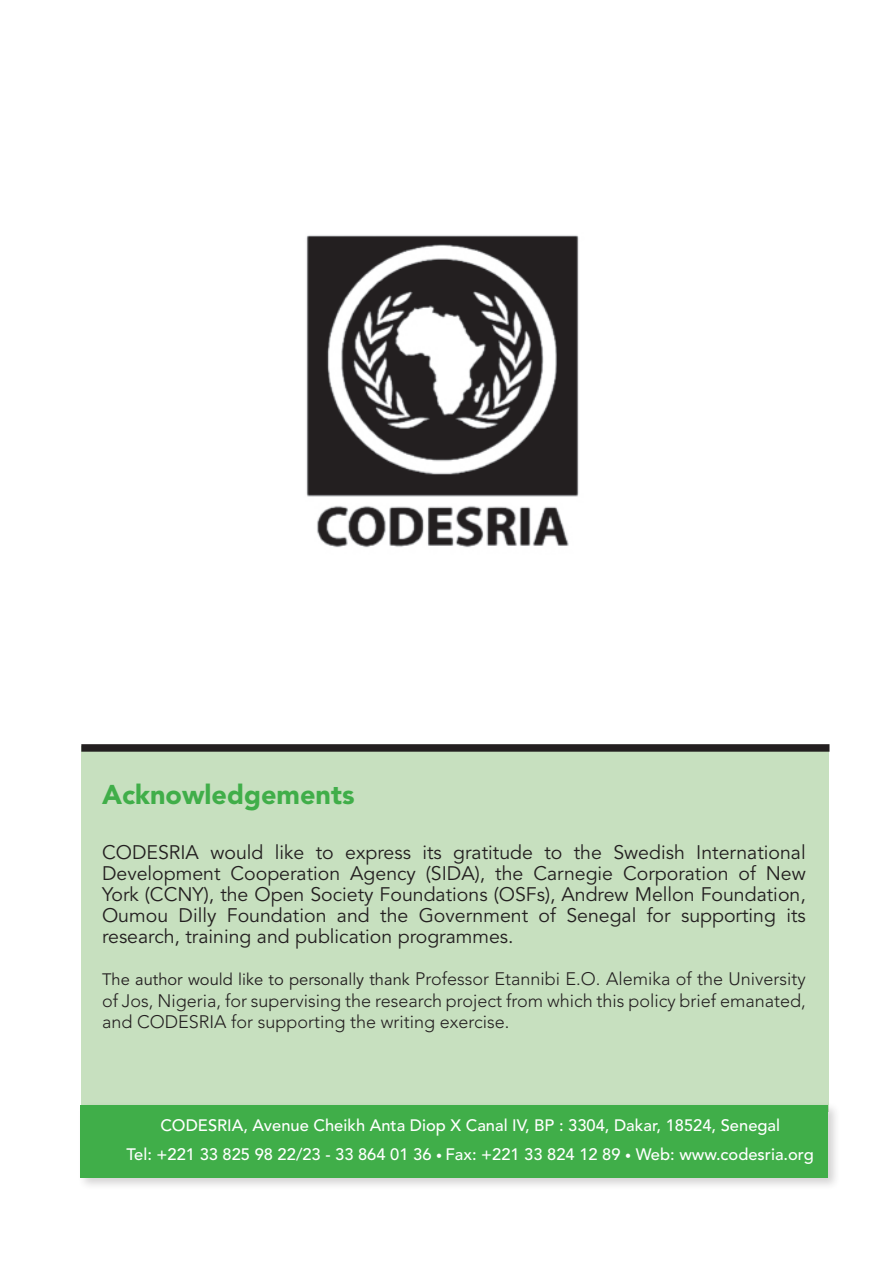
<style>
.page{position:relative;width:893px;height:1263px;background:#fff}
.page>*{position:absolute;margin:0;border:0;box-sizing:border-box;transform-origin:0 0}
.Titre{font:900 27px "Avenir";color:#40ae49}
.List_Paragraph{font:19.5px/21px "Avenir";color:#231f20;text-align:justify}
.List_Paragraph-2{font:300 18px/21.6px "Avenir LT Std";color:#231f20;text-align:justify}
.Commentaire{font:500 16.5px "Avenir";color:#fff}
.s1{font-family:"Avenir";font-weight:400;font-size:16.5px}
.s2{font-size:12px}
</style>
<div class="page">
<div style="left:81px;top:746px;width:747px;height:366px;background:#c7e0bf"></div>
<div style="left:77px;top:1102px;width:763px;height:88px;background:#231f20;opacity:.2"></div>
<div style="left:81px;top:1106px;width:747px;height:72px;background:#40ae49"></div>
<div style="left:81px;top:744px;width:748px;height:8px;background:#231f20"></div>
<img style="left:306px;top:235px;width:273px;height:313px">
<p class="Titre" style="left:102px;top:778px;width:254px">Acknowledgements</p>
<p class="List_Paragraph" style="left:102px;top:842px;width:705px">CODESRIA would like to express its gratitude to the Swedish International Development Cooperation Agency (SIDA), the Carnegie Corporation of New York (CCNY), the Open Society Foundations (OSFs), Andrew Mellon Foundation, Oumou Dilly Foundation and the Government of Senegal for supporting its research, training and publication programmes.</p>
<p class="List_Paragraph-2" style="left:102px;top:968px;width:705px"><span class="s1">The author would like to personally thank</span> Professor Etannibi E.O. Alemika of the University of Jos, Nigeria, for supervising the research project from which this policy brief emanated, and CODESRIA for supporting the writing exercise<span class="s1">.</span></p>
<p class="Commentaire" style="left:160px;top:1116px;width:621px">CODESRIA, Avenue Cheikh Anta Diop X Canal IV, BP : 3304, Dakar, 18524, Senegal</p>
<p class="Commentaire" style="left:127px;top:1144px;width:689px">Tel: +221 33 825 98 22/23 - 33 864 01 36 <span class="s2">•</span> Fax: +221 33 824 12 89 <span class="s2">•</span> Web: www.codesria.org</p>
</div>
